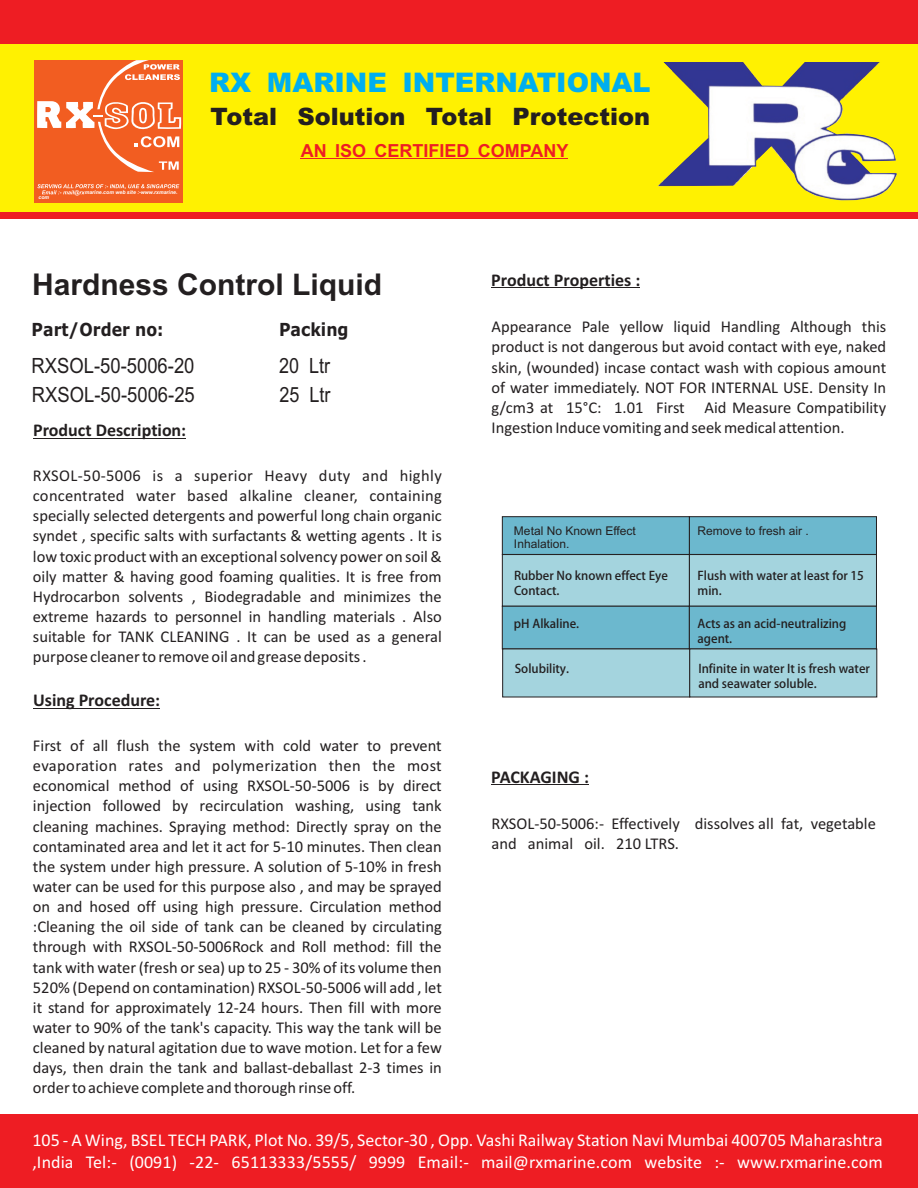
<style>
.page{position:relative;width:918px;height:1188px;background:#fff}
.page>*{position:absolute;margin:0;border:0;box-sizing:border-box;transform-origin:0 0}
.t1{font:700 30px "Arial";color:#231f20}
.t2{font:900 27px "Arial";color:#00aeef}
.t3{font:900 24px "Arial";color:#231f20}
.t4{font:21px/28.7px "Arial";color:#231f20;scale:.88 1}
.t5{font:21px/28.7px "Arial";color:#231f20;scale:.86 1}
.t6{font:18px/21.9px "Calibri";color:#fff}
.t7{font:700 18px "Calibri";color:#231f20}
.t8{font:700 18px "Arial";color:#ee1d23}
.t9{font:700 18px "Verdana";color:#231f20;scale:.87 1}
.t10{font:700 18px "Verdana";color:#231f20;scale:.88 1}
.t11{font:16.5px/20.1px "Calibri";color:#231f20;text-align:justify}
.t12{font:12px/15px "Adobe Heiti Std";color:#231f20}
.t13{font:12px/13.4px "Arial";color:#231f20}
.t14{font:italic 700 5.25px "Arial";color:#fff}
</style>
<div class="page">
<div style="left:0;top:44px;width:918px;height:168px;background:#fff101"></div>
<img style="left:659px;top:63px;width:238px;height:137px">
<div style="left:0;top:1114px;width:918px;height:74px;background:#ee1d23"></div>
<div style="left:35px;top:60px;width:148px;height:143px;background:#f25d21"></div>
<svg style="left:37px;top:60px;width:144px;height:135px"></svg>
<hr style="left:301px;top:158px;width:267px;height:1px;background:#ee1d23">
<div style="left:0;top:1px;width:918px;height:43px;background:#ee1d23"></div>
<div style="left:0;top:213px;width:918px;height:6px;background:#ee1d23"></div>
<hr style="left:33px;top:438px;width:148px;height:1px;background:#231f20">
<hr style="left:33px;top:708px;width:122px;height:1px;background:#231f20">
<hr style="left:491px;top:287px;width:144px;height:1px;background:#231f20">
<hr style="left:491px;top:784px;width:93px;height:1px;background:#231f20">
<svg style="left:502px;top:516px;width:375px;height:181px;background:#87c1d0"></svg>
<h2 class="t2" style="left:209px;top:73px;width:443px">RX MARINE INTERNATIONAL</h2>
<h3 class="t3" style="left:211px;top:108px;width:441px">Total Solution Total Protection</h3>
<p class="t14" style="left:38px;top:195px;width:12px">com</p>
<p class="t14" style="left:85px;top:190px;width:94px">marine.com web site :-www.rxmarine.</p>
<p class="t8" style="left:301px;top:143px;width:269px">AN ISO CERTIFIED COMPANY</p>
<h1 class="t1" style="left:32px;top:273px;width:352px">Hardness Control Liquid</h1>
<p class="t9" style="left:32px;top:323px;width:153px">Part/Order no:</p>
<p class="t10" style="left:279px;top:322px;width:81px">Packing</p>
<p class="t4" style="left:32px;top:353px;width:187px">RXSOL-50-5006-20<br>RXSOL-50-5006-25</p>
<p class="t5" style="left:279px;top:353px;width:61px">20 Ltr<br>25 Ltr</p>
<p class="t7" style="left:33px;top:423px;width:155px">Product Description:</p>
<p class="t11" style="left:33px;top:467px;width:410px">RXSOL-50-5006 is a superior Heavy duty and highly concentrated water based alkaline cleaner, containing specially selected detergents and powerful long chain organic syndet , specific salts with surfactants &amp; wetting agents . It is low toxic product with an exceptional solvency power on soil &amp; oily matter &amp; having good foaming qualities. It is free from Hydrocarbon solvents , Biodegradable and minimizes the extreme hazards to personnel in handling materials . Also suitable for TANK CLEANING . It can be used as a general purpose cleaner to remove oil and grease deposits .</p>
<p class="t7" style="left:33px;top:693px;width:129px">Using Procedure:</p>
<p class="t11" style="left:33px;top:737px;width:410px">First of all flush the system with cold water to prevent evaporation rates and polymerization then the most economical method of using RXSOL-50-5006 is by direct injection followed by recirculation washing, using tank cleaning machines. Spraying method: Directly spray on the contaminated area and let it act for 5-10 minutes. Then clean the system under high pressure. A solution of 5-10% in fresh water can be used for this purpose also , and may be sprayed on and hosed off using high pressure. Circulation method :Cleaning the oil side of tank can be cleaned by circulating through with RXSOL-50-5006Rock and Roll method: fill the tank with water (fresh or sea) up to 25 - 30% of its volume then 520% (Depend on contamination) RXSOL-50-5006 will add , let it stand for approximately 12-24 hours. Then fill with more water to 90% of the tank's capacity. This way the tank will be cleaned by natural agitation due to wave motion. Let for a few days, then drain the tank and ballast-deballast 2-3 times in order to achieve complete and thorough rinse off.</p>
<p class="t7" style="left:491px;top:272px;width:151px">Product Properties :</p>
<p class="t11" style="left:492px;top:318px;width:396px">Appearance Pale yellow liquid Handling Although this product is not dangerous but avoid contact with eye, naked skin, (wounded) incase contact wash with copious amount of water immediately. NOT FOR INTERNAL USE. Density In g/cm3 at 15°C: 1.01 First Aid Measure Compatibility Ingestion Induce vomiting and seek medical attention.</p>
<p class="t13" style="left:514px;top:525px;width:123px">Metal No Known Effect<br>Inhalation.</p>
<p class="t12" style="left:514px;top:568px;width:155px">Rubber No known effect Eye<br>Contact.</p>
<p class="t12" style="left:514px;top:616px;width:67px">pH Alkaline.</p>
<p class="t12" style="left:515px;top:661px;width:56px">Solubility.</p>
<p class="t13" style="left:698px;top:525px;width:113px">Remove to fresh air .</p>
<p class="t12" style="left:698px;top:568px;width:168px">Flush with water at least for 15 min.</p>
<p class="t12" style="left:698px;top:616px;width:150px">Acts as an acid-neutralizing agent.</p>
<p class="t12" style="left:698px;top:661px;width:173px">Infinite in water It is fresh water and seawater soluble.</p>
<p class="t7" style="left:491px;top:769px;width:99px">PACKAGING :</p>
<p class="t11" style="left:492px;top:815px;width:386px">RXSOL-50-5006:- Effectively dissolves all fat, vegetable and animal oil. 210 LTRS.</p>
<p class="t6" style="left:32px;top:1130px;width:852px">105 - A Wing, BSEL TECH PARK, Plot No. 39/5, Sector-30 , Opp. Vashi Railway Station Navi Mumbai 400705 Maharashtra ,India Tel:- (0091) -22- 65113333/5555/ 9999 Email:- mail@rxmarine.com website :- www.rxmarine.com</p>
</div>
